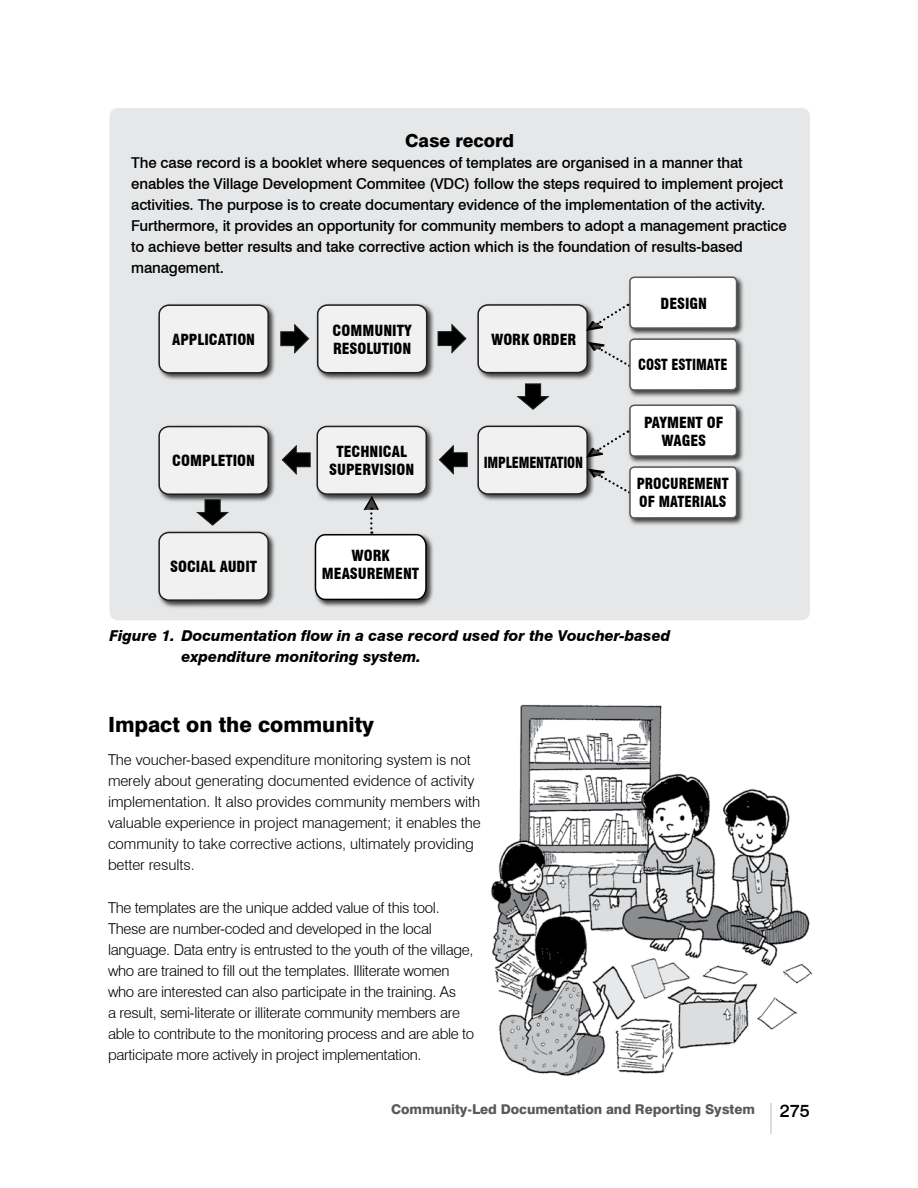
<style>
.page{position:relative;width:918px;height:1188px;background:#fff}
.page>*{position:absolute;margin:0;border:0;box-sizing:border-box;transform-origin:0 0}
.t1{font:800 21px "Swiss 721 BT";color:#000}
.t2{font:800 18px "Swiss 721 BT";letter-spacing:-.005em;color:#000}
.t3{font:500 18px "Swiss 721 BT";color:#000}
.t4{font:300 15px/21px "Swiss 721 BT";letter-spacing:-.02em;color:#000}
.t5{font:500 15px/21px "Swiss 721 BT";letter-spacing:-.01em;color:#000}
.t6{font:900 condensed 15px/18px "Swiss 721 BT";color:#000;text-align:center}
.t7{font:italic 800 15px/21px "Swiss 721 BT";letter-spacing:-.005em;color:#000}
.t8{font:900 condensed 15px "Swiss 721 BT";color:#000;scale:.9 1}
.t9{font:900 condensed 15px/18px "Swiss 721 BT";color:#000;scale:.95 1}
.t10{font:800 13.5px "Swiss 721 BT";letter-spacing:-.005em;color:#58595b}
</style>
<div class="page">
<hr style="left:771px;top:1104px;width:1px;height:30px;background:#dcdddf">
<div style="left:110px;top:108px;width:700px;height:512px;background:#e6e7e8;border-radius:9px"></div>
<div style="left:157px;top:303px;width:120px;height:78px;background:#000;opacity:.75"></div>
<div style="left:159px;top:305px;width:109px;height:68px;background:#f1f1f2;border-radius:9px"></div>
<div style="left:158px;top:304px;width:111px;height:70px;border:2px solid #211f20;border-radius:9px"></div>
<div style="left:157px;top:424px;width:120px;height:78px;background:#000;opacity:.75"></div>
<div style="left:159px;top:427px;width:109px;height:67px;background:#f1f1f2;border-radius:9px"></div>
<div style="left:158px;top:426px;width:111px;height:69px;border:2px solid #211f20;border-radius:9px"></div>
<div style="left:157px;top:530px;width:120px;height:78px;background:#000;opacity:.75"></div>
<div style="left:159px;top:532px;width:109px;height:68px;background:#f1f1f2;border-radius:9px"></div>
<div style="left:158px;top:532px;width:111px;height:69px;border:2px solid #211f20;border-radius:9px"></div>
<div style="left:315px;top:303px;width:120px;height:78px;background:#000;opacity:.75"></div>
<div style="left:318px;top:305px;width:109px;height:68px;background:#f1f1f2;border-radius:9px"></div>
<div style="left:317px;top:304px;width:110px;height:70px;border:2px solid #211f20;border-radius:9px"></div>
<div style="left:476px;top:302px;width:120px;height:79px;background:#000;opacity:.75"></div>
<div style="left:478px;top:305px;width:109px;height:68px;background:#f1f1f2;border-radius:9px"></div>
<div style="left:477px;top:304px;width:111px;height:69px;border:2px solid #211f20;border-radius:9px"></div>
<div style="left:315px;top:424px;width:120px;height:78px;background:#000;opacity:.75"></div>
<div style="left:317px;top:426px;width:109px;height:68px;background:#f1f1f2;border-radius:9px"></div>
<div style="left:317px;top:426px;width:110px;height:69px;border:2px solid #211f20;border-radius:9px"></div>
<div style="left:476px;top:424px;width:120px;height:78px;background:#000;opacity:.75"></div>
<div style="left:478px;top:426px;width:109px;height:68px;background:#f1f1f2;border-radius:9px"></div>
<div style="left:477px;top:426px;width:111px;height:69px;border:2px solid #211f20;border-radius:9px"></div>
<svg style="left:280px;top:323px;width:30px;height:31px"></svg>
<svg style="left:437px;top:323px;width:30px;height:31px"></svg>
<svg style="left:516px;top:383px;width:34px;height:27px"></svg>
<svg style="left:438px;top:444px;width:30px;height:31px"></svg>
<svg style="left:281px;top:445px;width:30px;height:30px"></svg>
<svg style="left:195px;top:499px;width:35px;height:27px"></svg>
<div style="left:313px;top:532px;width:121px;height:76px;background:#000;opacity:.75"></div>
<svg style="left:580px;top:304px;width:48px;height:63px"></svg>
<svg style="left:580px;top:431px;width:48px;height:62px"></svg>
<svg style="left:314px;top:494px;width:113px;height:107px"></svg>
<div style="left:628px;top:275px;width:117px;height:61px;background:#000;opacity:.75"></div>
<div style="left:630px;top:277px;width:107px;height:51px;background:#fff;border-radius:4px"></div>
<div style="left:629px;top:276px;width:108px;height:53px;border:1px solid #58595b;border-radius:4px"></div>
<div style="left:628px;top:403px;width:117px;height:61px;background:#000;opacity:.75"></div>
<div style="left:630px;top:405px;width:107px;height:51px;background:#fff;border-radius:4px"></div>
<div style="left:629px;top:404px;width:108px;height:53px;border:1px solid #58595b;border-radius:4px"></div>
<div style="left:628px;top:337px;width:117px;height:61px;background:#000;opacity:.75"></div>
<div style="left:630px;top:339px;width:107px;height:51px;background:#fff;border-radius:4px"></div>
<div style="left:629px;top:338px;width:108px;height:53px;border:1px solid #58595b;border-radius:4px"></div>
<div style="left:628px;top:465px;width:117px;height:61px;background:#000;opacity:.75"></div>
<div style="left:630px;top:467px;width:107px;height:51px;background:#fff;border-radius:4px"></div>
<div style="left:629px;top:466px;width:108px;height:53px;border:1px solid #58595b;border-radius:4px"></div>
<img style="left:491px;top:704px;width:322px;height:373px">
<p class="t2" style="left:405px;top:129px;width:110px">Case record</p>
<p class="t5" style="left:131px;top:152px;width:657px">The case record is a booklet where sequences of templates are organised in a manner that enables the Village Development Commitee (VDC) follow the steps required to implement project activities. The purpose is to create documentary evidence of the implementation of the activity.<br>Furthermore, it provides an opportunity for community members to adopt a management practice to achieve better results and take corrective action which is the foundation of results-based management.</p>
<p class="t6" style="left:333px;top:321px;width:81px;text-align:left">COMMUNITY<br>RESOLUTION</p>
<p class="t6" style="left:172px;top:330px;width:85px">APPLICATION</p>
<p class="t6" style="left:491px;top:331px;width:87px">WORK ORDER</p>
<p class="t6" style="left:172px;top:452px;width:84px">COMPLETION</p>
<p class="t6" style="left:170px;top:558px;width:88px">SOCIAL AUDIT</p>
<p class="t6" style="left:329px;top:443px;width:86px">TECHNICAL<br>SUPERVISION</p>
<p class="t6" style="left:322px;top:546px;width:99px">WORK<br>MEASUREMENT</p>
<p class="t8" style="left:484px;top:454px;width:112px">IMPLEMENTATION</p>
<p class="t6" style="left:661px;top:294px;width:48px">DESIGN</p>
<p class="t8" style="left:638px;top:356px;width:101px">COST ESTIMATE</p>
<p class="t6" style="left:644px;top:414px;width:81px">PAYMENT OF<br>WAGES</p>
<p class="t9" style="left:637px;top:475px;width:98px">PROCUREMENT<br>OF MATERIALS</p>
<p class="t7" style="left:181px;top:625px;width:491px;text-indent:-72px">Figure 1. Documentation flow in a case record used for the Voucher-based expenditure monitoring system.</p>
<h1 class="t1" style="left:108px;top:711px;width:268px">Impact on the community</h1>
<p class="t4" style="left:108px;top:749px;width:374px">The voucher-based expenditure monitoring system is not merely about generating documented evidence of activity implementation. It also provides community members with valuable experience in project management; it enables the community to take corrective actions, ultimately providing better results.</p>
<p class="t4" style="left:108px;top:897px;width:368px">The templates are the unique added value of this tool.<br>These are number-coded and developed in the local language. Data entry is entrusted to the youth of the village, who are trained to fill out the templates. Illiterate women who are interested can also participate in the training. As<br>a result, semi-literate or illiterate community members are able to contribute to the monitoring process and are able to participate more actively in project implementation.</p>
<p class="t10" style="left:391px;top:1101px;width:365px">Community-Led Documentation and Reporting System</p>
<p class="t3" style="left:780px;top:1100px;width:32px">275</p>
</div>
